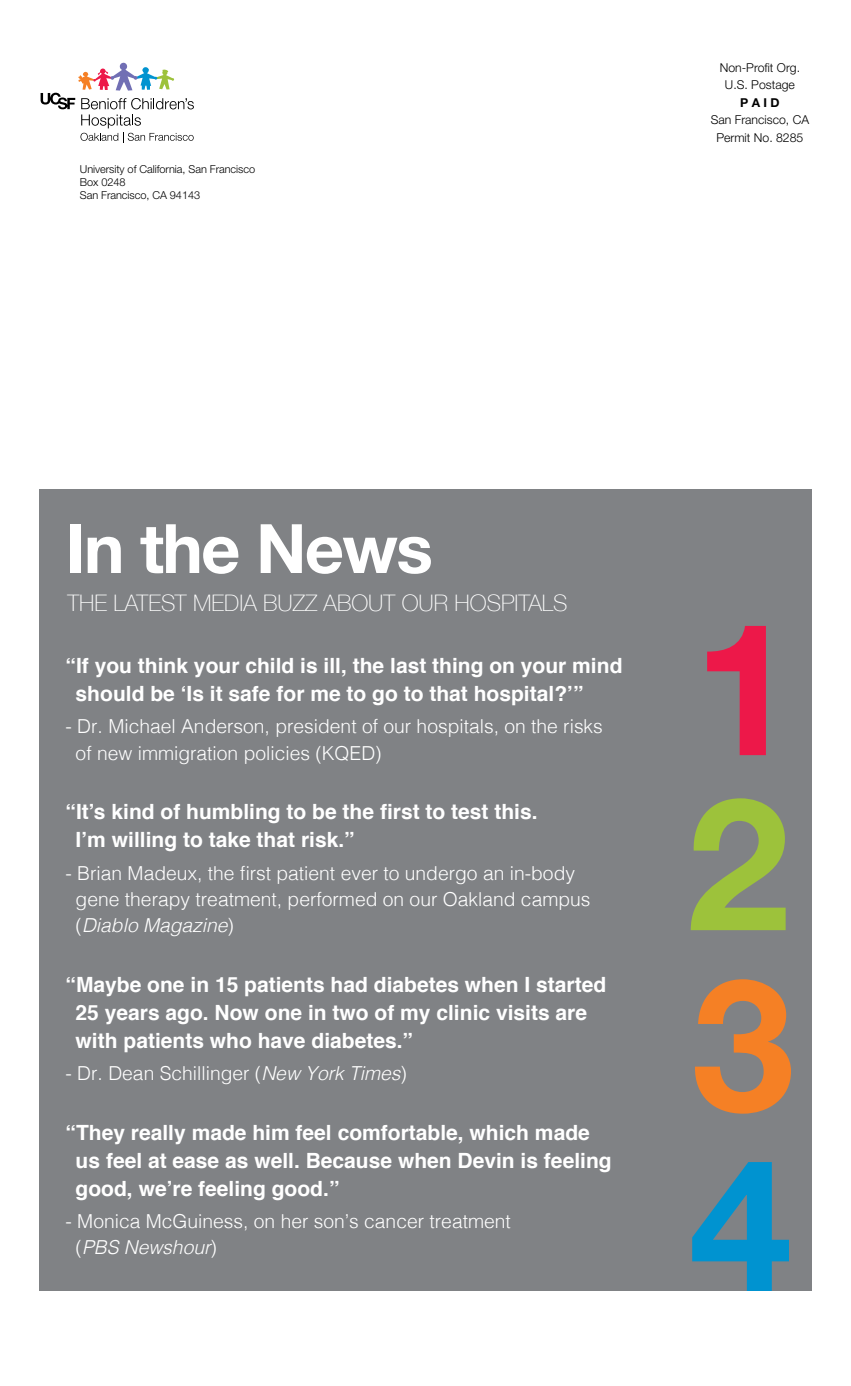
<style>
.page{position:relative;width:851px;height:1386px;background:#fff}
.page>*{position:absolute;margin:0;border:0;box-sizing:border-box;transform-origin:0 0}
.t1{font:700 184.62px "Helvetica Neue LT Std";color:#ed1849}
.t2{font:700 184.62px "Helvetica Neue LT Std";color:#9dc23b}
.t3{font:700 184.62px "Helvetica Neue LT Std";color:#f58025}
.t4{font:700 184.62px "Helvetica Neue LT Std";color:#0093d0}
.t5{font:700 68.25px "Helvetica Neue";letter-spacing:-.025em;color:#fff}
.t6{font:100 22.75px "Helvetica Neue";color:#fff}
.t7{font:700 21px/28px "Helvetica";color:#fff}
.t8{font:300 19.25px/26.2px "Helvetica";color:#fff}
.t9{font:300 12.25px/17.5px "Helvetica Neue LT Std";color:#000;text-align:center}
.t10{font:700 12.25px "Helvetica Neue LT Std";color:#000}
.t11{font:300 11.03px/13.1px "Helvetica Neue LT Std";letter-spacing:-.005em;color:#000}
.s1{font-style:italic}
</style>
<div class="page">
<div style="left:39px;top:489px;width:772px;height:803px;background:#808285"></div>
<svg style="left:41px;top:63px;width:153px;height:80px"></svg>
<p class="t11" style="left:80px;top:162px;width:177px">University of California, San Francisco<br>Box 0248<br>San Francisco, CA 94143</p>
<p class="t9" style="left:719px;top:58px;width:82px">Non-Profit Org.<br>U.S. Postage</p>
<p class="t10" style="left:740px;top:95px;width:41px">P A I D</p>
<p class="t9" style="left:710px;top:111px;width:100px">San Francisco, CA<br>Permit No. 8285</p>
<h2 class="t5" style="left:66px;top:495px;width:369px">In the News</h2>
<p class="t6" style="left:67px;top:586px;width:501px">THE LATEST MEDIA BUZZ ABOUT OUR HOSPITALS</p>
<p class="t7" style="left:76px;top:652px;width:548px;text-indent:-10px">“If you think your child is ill, the last thing on your mind should be ‘Is it safe for me to go to that hospital?’”</p>
<p class="t8" style="left:76px;top:712px;width:528px;text-indent:-10px">- Dr. Michael Anderson, president of our hospitals, on the risks of new immigration policies (KQED)</p>
<p class="t7" style="left:76px;top:798px;width:463px;text-indent:-10px">“It’s kind of humbling to be the first to test this.<br>I’m willing to take that risk.”</p>
<p class="t8" style="left:76px;top:858px;width:516px;text-indent:-10px">- Brian Madeux, the first patient ever to undergo an in-body gene therapy treatment, performed on our Oakland campus (<span class="s1">Diablo Magazine</span>)</p>
<p class="t7" style="left:76px;top:970px;width:532px;text-indent:-10px">“Maybe one in 15 patients had diabetes when I started<br>25 years ago. Now one in two of my clinic visits are with patients who have diabetes.”</p>
<p class="t8" style="left:66px;top:1059px;width:343px">- Dr. Dean Schillinger (<span class="s1">New York Times</span>)</p>
<p class="t7" style="left:76px;top:1118px;width:537px;text-indent:-10px">“They really made him feel comfortable, which made us feel at ease as well. Because when Devin is feeling good, we’re feeling good.”</p>
<p class="t8" style="left:76px;top:1207px;width:436px;text-indent:-10px">- Monica McGuiness, on her son’s cancer treatment (<span class="s1">PBS Newshour</span>)</p>
<h1 class="t1" style="left:693px;top:575px;width:104px">1</h1>
<h1 class="t2" style="left:686px;top:750px;width:104px">2</h1>
<h1 class="t3" style="left:691px;top:931px;width:104px">3</h1>
<h1 class="t4" style="left:689px;top:1111px;width:104px">4</h1>
</div>
